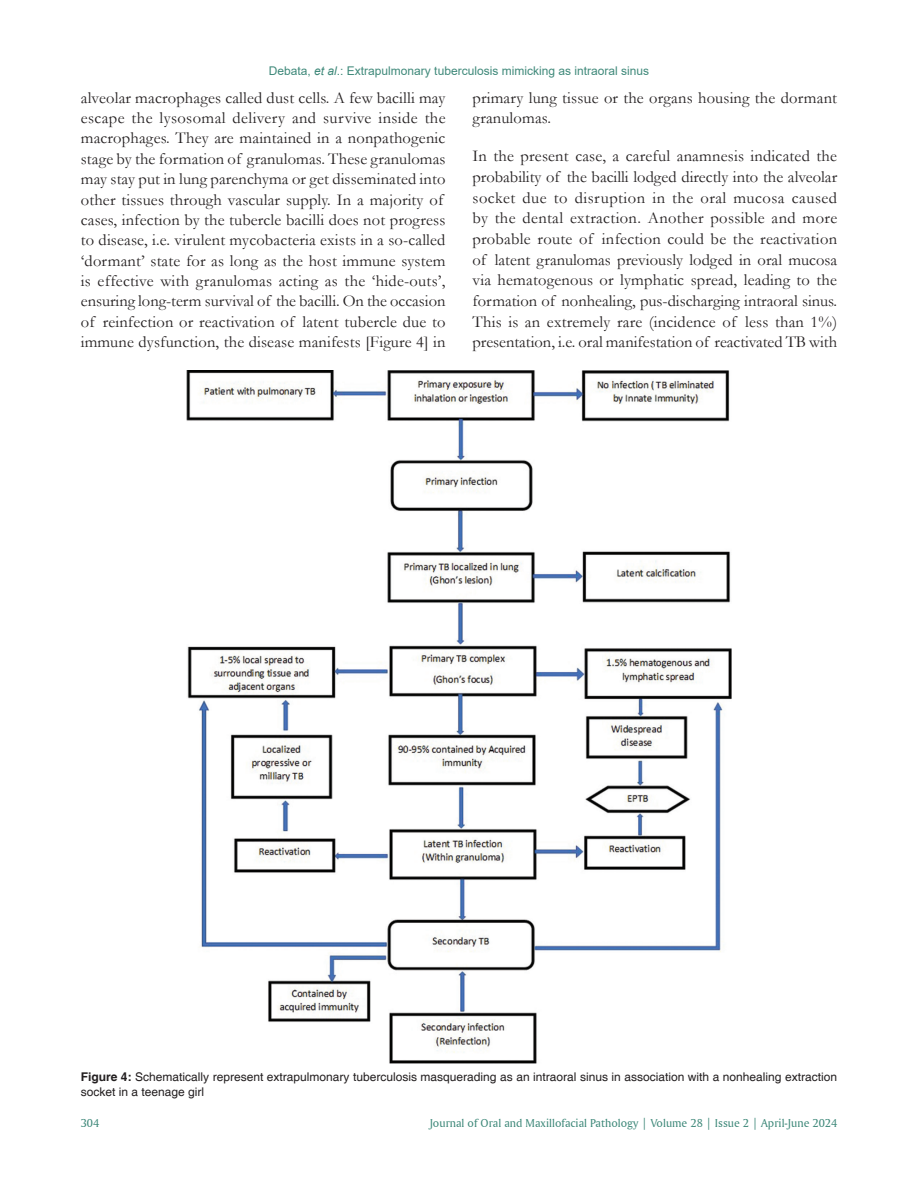
<style>
.page{position:relative;width:918px;height:1188px;background:#fff}
.page>*{position:absolute;margin:0;border:0;box-sizing:border-box;transform-origin:0 0}
.TX{font:16.5px/20.4px "Garamond";letter-spacing:.01em;color:#231f20}
.FGC{font:12px/15px "Helvetica";color:#231f20}
.t1{font:12px "Amerigo BT Roman A";color:#3f897a}
.t2{font:12px "Arial";color:#3f897a}
.s1{font-style:italic}
.s2{font-weight:700}
</style>
<div class="page">
<img style="left:187px;top:371px;width:544px;height:692px">
<p class="t2" style="left:269px;top:62px;width:382px">Debata, <span class="s1">et al</span>.: Extrapulmonary tuberculosis mimicking as intraoral sinus</p>
<p class="TX" style="left:81px;top:87px;width:366px">alveolar macrophages called dust cells. A few bacilli may escape the lysosomal delivery and survive inside the macrophages. They are maintained in a nonpathogenic stage by the formation of granulomas. These granulomas may stay put in lung parenchyma or get disseminated into other tissues through vascular supply. In a majority of cases, infection by the tubercle bacilli does not progress to disease, i.e. virulent mycobacteria exists in a so‑called ‘dormant’ state for as long as the host immune system is effective with granulomas acting as the ‘hide‑outs’, ensuring long‑term survival of the bacilli. On the occasion of reinfection or reactivation of latent tubercle due to immune dysfunction, the disease manifests [Figure 4] in</p>
<p class="TX" style="left:472px;top:87px;width:366px">primary lung tissue or the organs housing the dormant granulomas.</p>
<p class="TX" style="left:472px;top:145px;width:366px;text-align:justify">In the present case, a careful anamnesis indicated the probability of the bacilli lodged directly into the alveolar socket due to disruption in the oral mucosa caused by the dental extraction. Another possible and more probable route of infection could be the reactivation of latent granulomas previously lodged in oral mucosa via hematogenous or lymphatic spread, leading to the formation of nonhealing, pus‑discharging intraoral sinus.<br>This is an extremely rare (incidence of less than 1%) presentation, i.e. oral manifestation of reactivated TB with</p>
<p class="FGC" style="left:81px;top:1070px;width:758px"><span class="s2">Figure 4:</span> Schematically represent extrapulmonary tuberculosis masquerading as an intraoral sinus in association with a nonhealing extraction socket in a teenage girl</p>
<p class="t1" style="left:81px;top:1116px;width:20px">304</p>
<p class="t1" style="left:430px;top:1116px;width:409px">Journal of Oral and Maxillofacial Pathology | Volume 28 | Issue 2 | April-June 2024</p>
</div>
